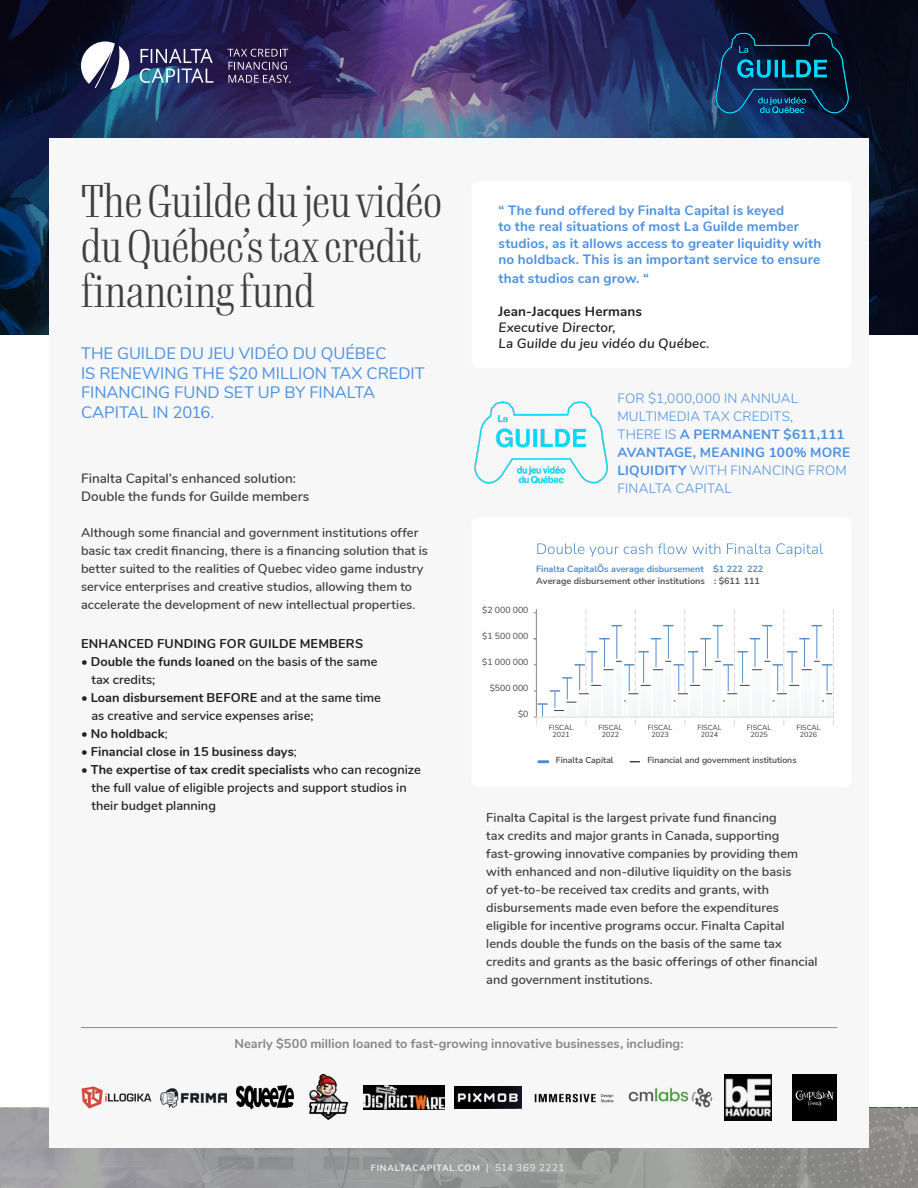
<style>
.page{position:relative;width:918px;height:1188px;background:#fff}
.page>*{position:absolute;margin:0;border:0;box-sizing:border-box;transform-origin:0 0}
.t1{font:300 45px/45px "Gimlet Display Condensed";color:#3f3f3f}
.Sub_title{font:16.5px/19.5px "Nunito";color:#4a90e2}
.t2{font:700 13.5px/16.2px "Nunito";letter-spacing:.01em;color:#4a90e2}
.Excerpt{font:300 13.5px/18px "Nunito";letter-spacing:.02em;color:#4a90e2}
.Body{font:600 13.5px "Nunito";color:#3f3f3f}
.t3{font:italic 600 13.5px/16.2px "Nunito";letter-spacing:.01em;color:#231f20}
.t4{font:700 13.5px "Nunito";letter-spacing:.01em;color:#231f20}
.Body-2{font:600 12.75px/18px "Nunito";letter-spacing:.005em;color:#3f3f3f}
.Body-3{font:600 12.75px/18px "Nunito";letter-spacing:.005em;color:#231f20}
.Body-4{font:700 12.75px "Nunito";letter-spacing:.01em;color:#231f20}
.Body-5{font:700 12.75px "Nunito";letter-spacing:.005em;color:#868686}
.t5{font:700 9px "Nunito Sans";color:#548cc9}
.t6{font:700 9px "Nunito Sans";color:#57585a}
.t7{font:600 9px "Nunito";letter-spacing:.085em;color:#fff}
.t8{font:600 8.7px "Nunito Sans";color:#3f3f3f}
.t9{font:8.7px "Nunito Sans";color:#3f3f3f}
.t10{font:7.2px/7.2px "Nunito Sans";color:#3f3f3f;text-align:center}
.s1{font-weight:400}
.s2{font-weight:700}
.s3{font-weight:300;font-size:9.75px}
</style>
<div class="page">
<svg style="left:0;top:0;width:918px;height:335px;background:#252a54"></svg>
<svg style="left:0;top:1108px;width:918px;height:80px;background:#979898"></svg>
<div style="left:49px;top:138px;width:820px;height:1010px;background:#f7f7f7"></div>
<hr style="left:81px;top:1027px;width:756px;height:1px;background:#868686">
<div style="left:471px;top:181px;width:381px;height:187px;background:#fff;border-radius:7px"></div>
<img style="left:712px;top:28px;width:140px;height:95px">
<img style="left:161px;top:1088px;width:66px;height:20px">
<img style="left:236px;top:1085px;width:57px;height:25px">
<img style="left:308px;top:1073px;width:40px;height:47px">
<img style="left:364px;top:1085px;width:80px;height:24px">
<img style="left:454px;top:1086px;width:67px;height:23px">
<img style="left:628px;top:1088px;width:85px;height:20px">
<img style="left:792px;top:1074px;width:45px;height:46px">
<img style="left:534px;top:1093px;width:80px;height:10px">
<img style="left:81px;top:1086px;width:70px;height:23px">
<img style="left:725px;top:1074px;width:46px;height:47px">
<img style="left:474px;top:401px;width:135px;height:83px">
<svg style="left:228px;top:49px;width:62px;height:34px;background:#4d4066"></svg>
<svg style="left:140px;top:49px;width:73px;height:34px;background:#555f86"></svg>
<svg style="left:81px;top:42px;width:48px;height:48px"></svg>
<div style="left:471px;top:517px;width:381px;height:270px;background:#fff;border-radius:7px"></div>
<svg style="left:539px;top:760px;width:9px;height:3px"></svg>
<svg style="left:534px;top:609px;width:300px;height:116px"></svg>
<hr style="left:817px;top:626px;width:1px;height:32px;background:#548cc9">
<svg style="left:537px;top:543px;width:115px;height:14px"></svg>
<svg style="left:658px;top:543px;width:62px;height:11px"></svg>
<svg style="left:727px;top:543px;width:43px;height:11px"></svg>
<svg style="left:776px;top:543px;width:47px;height:14px"></svg>
<p class="t1" style="left:81px;top:176px;width:362px">The Guilde du jeu vidéo du Québec’s tax credit financing fund</p>
<p class="Sub_title" style="left:81px;top:343px;width:345px">THE GUILDE DU JEU VIDÉO DU QUÉBEC<br>IS RENEWING THE $20 MILLION TAX CREDIT<br>FINANCING FUND SET UP BY FINALTA<br>CAPITAL IN 2016.</p>
<p class="Body" style="left:81px;top:468px;width:217px">Finalta Capital’s enhanced solution:</p>
<p class="Body" style="left:81px;top:486px;width:230px">Double the funds for Guilde members</p>
<p class="Body-2" style="left:81px;top:523px;width:349px">Although some financial and government institutions offer basic tax credit financing, there is a financing solution that is better suited to the realities of Quebec video game industry service enterprises and creative studios, allowing them to accelerate the development of new intellectual properties.</p>
<p class="Body-4" style="left:81px;top:634px;width:284px">ENHANCED FUNDING FOR GUILDE MEMBERS</p>
<p class="Body-3" style="left:92px;top:652px;width:288px;text-indent:-10px"><span class="s1">•</span> <span class="s2">Double the funds loaned</span> on the basis of the same tax credits;</p>
<p class="Body-3" style="left:92px;top:688px;width:291px;text-indent:-10px"><span class="s1">•</span> <span class="s2">Loan disbursement BEFORE</span> and at the same time as creative and service expenses arise;</p>
<p class="Body-4" style="left:81px;top:724px;width:88px"><span class="s1">•</span> No holdback<span class="s1">;</span></p>
<p class="Body-4" style="left:81px;top:742px;width:217px"><span class="s1">•</span> Financial close in 15 business days<span class="s1">;</span></p>
<p class="Body-3" style="left:92px;top:760px;width:331px;text-indent:-10px"><span class="s1">•</span> <span class="s2">The expertise of tax credit specialists</span> who can recognize the full value of eligible projects and support studios in their budget planning</p>
<p class="t2" style="left:498px;top:202px;width:324px">“ The fund offered by Finalta Capital is keyed<br>to the real situations of most La Guilde member studios, as it allows access to greater liquidity with no holdback. This is an important service to ensure</p>
<p class="t2" style="left:498px;top:269px;width:152px">that studios can grow. “</p>
<p class="t4" style="left:498px;top:301px;width:145px">Jean-Jacques Hermans</p>
<p class="t3" style="left:498px;top:318px;width:213px">Executive Director,<br>La Guilde du jeu vidéo du Québec.</p>
<p class="Excerpt" style="left:617px;top:389px;width:234px">FOR $1,000,000 IN ANNUAL<br>MULTIMEDIA TAX CREDITS,<br>THERE IS <span class="s2">A PERMANENT $611,111<br>AVANTAGE, MEANING 100% MORE<br>LIQUIDITY</span> WITH FINANCING FROM<br>FINALTA CAPITAL</p>
<p class="t5" style="left:536px;top:563px;width:190px">Finalta CapitalÕs average disbursement $1</p>
<p class="t5" style="left:713px;top:563px;width:51px">: 222 222</p>
<p class="t6" style="left:536px;top:575px;width:226px">Average disbursement other institutions : $611 111</p>
<p class="t9" style="left:482px;top:604px;width:48px">$2 000 000</p>
<p class="t9" style="left:482px;top:630px;width:48px">$1 500 000</p>
<p class="t9" style="left:482px;top:656px;width:48px">$1 000 000</p>
<p class="t9" style="left:490px;top:682px;width:40px">$500 000</p>
<p class="t9" style="left:518px;top:708px;width:12px">$0</p>
<p class="t10" style="left:549px;top:724px;width:26px">FISCAL<br>2021</p>
<p class="t8" style="left:556px;top:754px;width:59px">Finalta Capital</p>
<p class="t8" style="left:647px;top:754px;width:151px">Financial and government institutions</p>
<p class="t10" style="left:598px;top:724px;width:26px">FISCAL<br>2022</p>
<p class="t10" style="left:648px;top:724px;width:26px">FISCAL<br>2023</p>
<p class="t10" style="left:697px;top:724px;width:26px">FISCAL<br>2024</p>
<p class="t10" style="left:747px;top:724px;width:26px">FISCAL<br>2025</p>
<p class="t10" style="left:796px;top:724px;width:26px">FISCAL<br>2026</p>
<p class="Body-2" style="left:486px;top:808px;width:333px">Finalta Capital is the largest private fund financing<br>tax credits and major grants in Canada, supporting fast-growing innovative companies by providing them with enhanced and non-dilutive liquidity on the basis<br>of yet-to-be received tax credits and grants, with disbursements made even before the expenditures eligible for incentive programs occur. Finalta Capital lends double the funds on the basis of the same tax credits and grants as the basic offerings of other financial and government institutions.</p>
<p class="Body-5" style="left:234px;top:1034px;width:451px">Nearly $500 million loaned to fast-growing innovative businesses, including:</p>
<p class="t7" style="left:371px;top:1161px;width:195px">FINALTACAPITAL.COM <span class="s3">| 514 369 2221</span></p>
</div>
